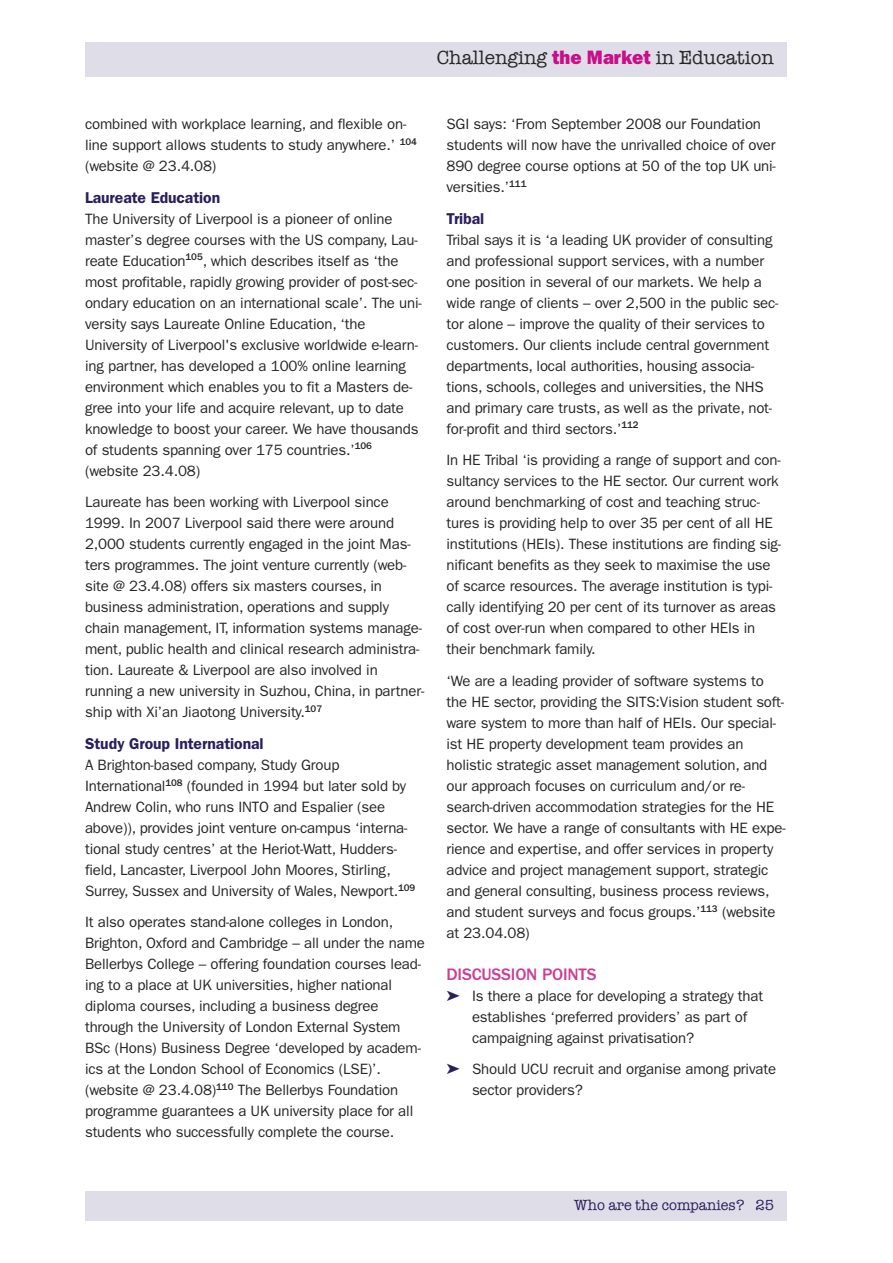
<style>
.page{position:relative;width:893px;height:1263px;background:#fff}
.page>*{position:absolute;margin:0;border:0;box-sizing:border-box;transform-origin:0 0}
.t1{font:19.5px "American Typewriter";color:#272627}
.t2{font:500 17.25px "Franklin Gothic";letter-spacing:-.01em;color:#cd3e93}
.t3{font:600 15.75px "Franklin Gothic";letter-spacing:-.005em;color:#2b1e5d}
.t4{font:15px/21px "Franklin Gothic";letter-spacing:-.01em;color:#272627}
.t5{font:15px "American Typewriter";color:#2b1e5d}
.s1{font-family:"Franklin Gothic";font-weight:800;color:#ca0d89}
</style>
<div class="page">
<div style="left:85px;top:43px;width:702px;height:34px;background:#dfdde7"></div>
<div style="left:85px;top:1191px;width:702px;height:29px;background:#dfdde7"></div>
<h1 class="t1" style="left:437px;top:46px;width:339px">Challenging <span class="s1">the Market</span> in Education</h1>
<p class="t4" style="left:85px;top:115px;width:333px">combined with workplace learning, and flexible on&shy;line support allows students to study anywhere.’ <sup>104 </sup>(website @ 23.4.08)</p>
<p class="t3" style="left:85px;top:192px;width:137px">Laureate Education</p>
<p class="t4" style="left:85px;top:210px;width:338px">The University of Liverpool is a pioneer of online master’s degree courses with the US company, Lau&shy;reate Education<sup>105</sup>, which describes itself as ‘the most profitable, rapidly growing provider of post-sec&shy;ondary education on an international scale’. The uni&shy;versity says Laureate Online Education, ‘the University of Liverpool's exclusive worldwide e-learn&shy;ing partner, has developed a 100% online learning environment which enables you to fit a Masters de&shy;gree into your life and acquire relevant, up to date knowledge to boost your career. We have thousands of students spanning over 175 countries.’<sup>106 </sup>(website 23.4.08)</p>
<p class="t4" style="left:85px;top:493px;width:341px">Laureate has been working with Liverpool since 1999. In 2007 Liverpool said there were around 2,000 students currently engaged in the joint Mas&shy;ters programmes. The joint venture currently (web&shy;site @ 23.4.08) offers six masters courses, in business administration, operations and supply chain management, IT, information systems manage&shy;ment, public health and clinical research administra&shy;tion. Laureate &amp; Liverpool are also involved in running a new university in Suzhou, China, in partner&shy;ship with Xi’an Jiaotong University.<sup>107</sup></p>
<p class="t3" style="left:85px;top:738px;width:180px">Study Group International</p>
<p class="t4" style="left:85px;top:756px;width:332px">A Brighton-based company, Study Group International<sup>108</sup> (founded in 1994 but later sold by Andrew Colin, who runs INTO and Espalier (see above)), provides joint venture on-campus ‘interna&shy;tional study centres’ at the Heriot-Watt, Hudders&shy;field, Lancaster, Liverpool John Moores, Stirling, Surrey, Sussex and University of Wales, Newport.<sup>109</sup></p>
<p class="t4" style="left:85px;top:913px;width:341px">It also operates stand-alone colleges in London, Brighton, Oxford and Cambridge – all under the name Bellerbys College – offering foundation courses lead&shy;ing to a place at UK universities, higher national diploma courses, including a business degree through the University of London External System BSc (Hons) Business Degree ‘developed by academ&shy;ics at the London School of Economics (LSE)’. (website @ 23.4.08)<sup>110</sup> The Bellerbys Foundation programme guarantees a UK university place for all students who successfully complete the course.</p>
<p class="t4" style="left:446px;top:115px;width:331px">SGI says: ‘From September 2008 our Foundation students will now have the unrivalled choice of over 890 degree course options at 50 of the top UK uni&shy;versities.’<sup>111</sup></p>
<p class="t3" style="left:446px;top:213px;width:39px">Tribal</p>
<p class="t4" style="left:446px;top:231px;width:334px">Tribal says it is ‘a leading UK provider of consulting and professional support services, with a number one position in several of our markets. We help a wide range of clients – over 2,500 in the public sec&shy;tor alone – improve the quality of their services to customers. Our clients include central government departments, local authorities, housing associa&shy;tions, schools, colleges and universities, the NHS and primary care trusts, as well as the private, not&shy;for-profit and third sectors.’<sup>112</sup></p>
<p class="t4" style="left:446px;top:451px;width:336px">In HE Tribal ‘is providing a range of support and con&shy;sultancy services to the HE sector. Our current work around benchmarking of cost and teaching struc&shy;tures is providing help to over 35 per cent of all HE institutions (HEIs). These institutions are finding sig&shy;nificant benefits as they seek to maximise the use of scarce resources. The average institution is typi&shy;cally identifying 20 per cent of its turnover as areas of cost over-run when compared to other HEIs in their benchmark family.</p>
<p class="t4" style="left:446px;top:672px;width:341px">‘We are a leading provider of software systems to the HE sector, providing the SITS:Vision student soft&shy;ware system to more than half of HEIs. Our special&shy;ist HE property development team provides an holistic strategic asset management solution, and our approach focuses on curriculum and/or re&shy;search-driven accommodation strategies for the HE sector. We have a range of consultants with HE expe&shy;rience and expertise, and offer services in property advice and project management support, strategic and general consulting, business process reviews, and student surveys and focus groups.’<sup>113</sup> (website at 23.04.08)</p>
<p class="t2" style="left:446px;top:968px;width:152px">DISCUSSION POINTS</p>
<p class="t4" style="left:472px;top:987px;width:293px">Is there a place for developing a strategy that establishes ‘preferred providers’ as part of campaigning against privatisation?</p>
<p class="t4" style="left:472px;top:1060px;width:306px">Should UCU recruit and organise among private sector providers?</p>
<p class="t5" style="left:574px;top:1196px;width:201px">Who are the companies? 25</p>
</div>
